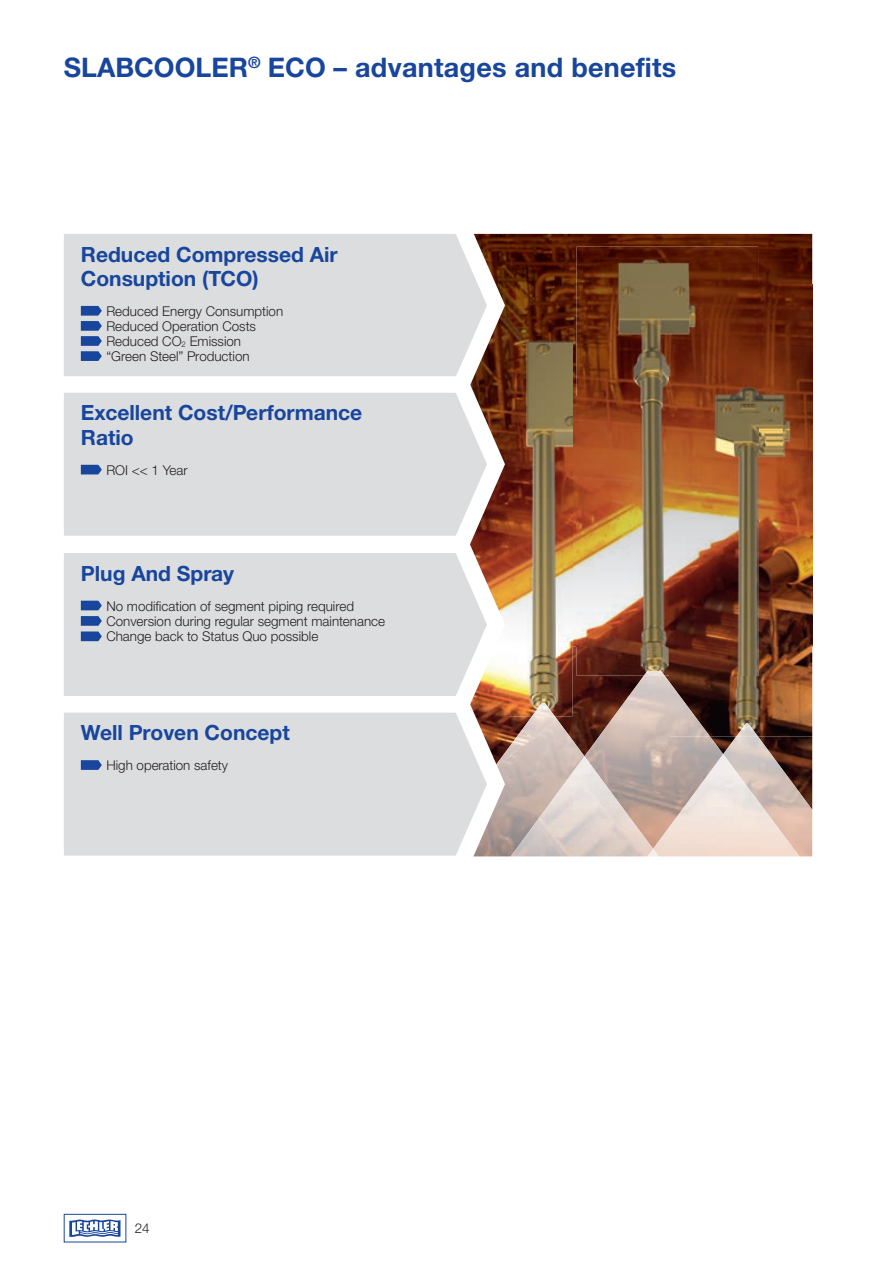
<style>
.page{position:relative;width:893px;height:1263px;background:#fff}
.page>*{position:absolute;margin:0;border:0;box-sizing:border-box;transform-origin:0 0}
.t1{font:700 27px "Helvetica Neue LTW1 G";letter-spacing:.01em;color:#18469d}
.t2{font:700 21px/24px "Helvetica Neue LTW1 G";color:#18469d}
.t3{font:300 13.5px/15px "Helvetica Neue LTW1 G";color:#231f20}
</style>
<div class="page">
<div style="left:64px;top:1214px;width:62px;height:28px;border:1px solid #18469d"></div>
<svg style="left:69px;top:1219px;width:52px;height:18px"></svg>
<img style="left:518px;top:234px;width:103px;height:412px">
<img style="left:621px;top:234px;width:191px;height:51px">
<img style="left:758px;top:285px;width:54px;height:361px">
<img style="left:576px;top:397px;width:94px;height:279px">
<img style="left:576px;top:247px;width:182px;height:150px">
<img style="left:584px;top:676px;width:139px;height:80px">
<img style="left:644px;top:670px;width:21px;height:6px">
<img style="left:812px;top:376px;width:1px;height:361px">
<img style="left:670px;top:646px;width:142px;height:91px">
<img style="left:670px;top:376px;width:88px;height:300px">
<img style="left:670px;top:683px;width:40px;height:54px">
<img style="left:518px;top:328px;width:54px;height:388px">
<svg style="left:64px;top:233px;width:454px;height:130px;background:#d5d3d3"></svg>
<svg style="left:64px;top:363px;width:454px;height:160px;background:#d8d4d5"></svg>
<svg style="left:64px;top:523px;width:454px;height:160px;background:#dfdcdb"></svg>
<svg style="left:81px;top:306px;width:21px;height:55px"></svg>
<svg style="left:81px;top:465px;width:21px;height:9px"></svg>
<svg style="left:81px;top:601px;width:21px;height:9px"></svg>
<svg style="left:81px;top:616px;width:21px;height:25px"></svg>
<img style="left:723px;top:737px;width:89px;height:119px">
<img style="left:653px;top:754px;width:146px;height:102px">
<img style="left:736px;top:723px;width:22px;height:14px">
<img style="left:518px;top:716px;width:66px;height:40px">
<img style="left:518px;top:756px;width:135px;height:100px">
<img style="left:532px;top:703px;width:23px;height:13px">
<svg style="left:647px;top:849px;width:12px;height:7px"></svg>
<svg style="left:64px;top:683px;width:454px;height:174px;background:#dcdada"></svg>
<svg style="left:81px;top:760px;width:21px;height:10px"></svg>
<h1 class="t1" style="left:64px;top:50px;width:614px">SLABCOOLER<sup>®</sup> ECO – advantages and benefits</h1>
<h2 class="t2" style="left:81px;top:242px;width:258px">Reduced Compressed Air<br>Consuption (TCO)</h2>
<p class="t3" style="left:106px;top:303px;width:178px">Reduced Energy Consumption<br>Reduced Operation Costs<br>Reduced CO<sub>2</sub> Emission “Green Steel” Production</p>
<h2 class="t2" style="left:81px;top:401px;width:283px">Excellent Cost/Performance<br>Ratio</h2>
<p class="t3" style="left:106px;top:462px;width:83px">ROI &lt;&lt; 1 Year</p>
<h2 class="t2" style="left:81px;top:561px;width:155px">Plug And Spray</h2>
<p class="t3" style="left:106px;top:598px;width:280px">No modification of segment piping required<br>Conversion during regular segment maintenance<br>Change back to Status Quo possible</p>
<h2 class="t2" style="left:81px;top:721px;width:210px">Well Proven Concept</h2>
<p class="t3" style="left:106px;top:758px;width:123px">High operation safety</p>
<p class="t3" style="left:135px;top:1221px;width:17px">24</p>
</div>
